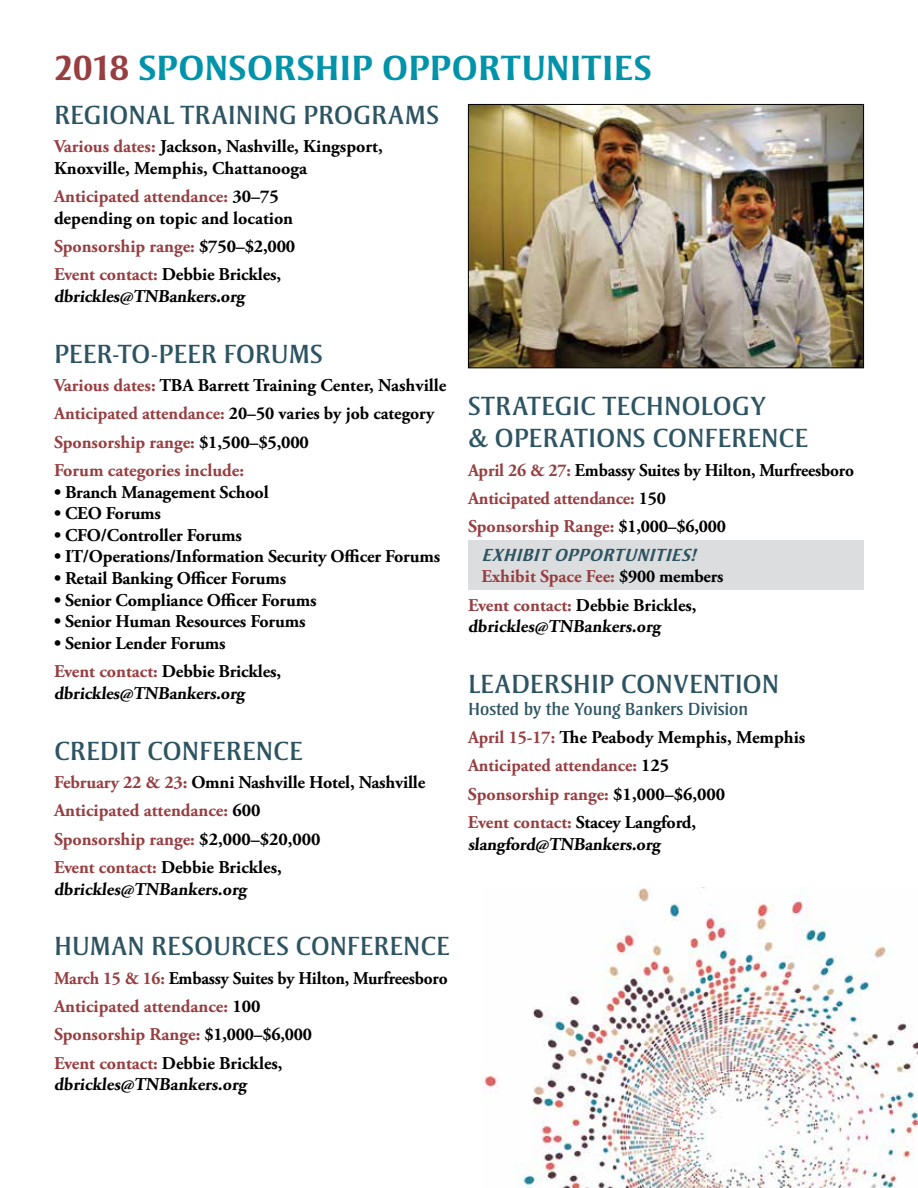
<style>
.page{position:relative;width:918px;height:1188px;background:#fff}
.page>*{position:absolute;margin:0;border:0;box-sizing:border-box;transform-origin:0 0}
.t1{font:700 36px "Strayhorn MT Std";letter-spacing:-.005em;color:#0193a9}
.t2{font:27px/32.4px "Strayhorn MT Std";letter-spacing:-.005em;color:#2d5462}
.t3{font:700 18px/28.3px "Adobe Garamond Pro";color:#973e41}
.t4{font:700 18px/21.6px "Adobe Garamond Pro";letter-spacing:-.01em;color:#000}
.t5{font:700 18px/28.3px "Adobe Garamond Pro";letter-spacing:-.01em;color:#000;scale:.96 1}
.t6{font:18px "Strayhorn MT Std";color:#2d5462}
.t7{font:italic 700 18px "Strayhorn MT Std";color:#2d5462}
.s1{color:#973e41}
.s2{color:#000}
</style>
<div class="page">
<img style="left:483px;top:888px;width:435px;height:300px">
<div style="left:468px;top:540px;width:396px;height:50px;background:#dcddde"></div>
<img style="left:470px;top:106px;width:392px;height:260px">
<div style="left:468px;top:104px;width:396px;height:264px;border:1px solid #000"></div>
<h1 class="t1" style="left:54px;top:47px;width:599px"><span class="s1">2018</span> SPONSORSHIP OPPORTUNITIES</h1>
<h2 class="t2" style="left:54px;top:99px;width:387px">REGIONAL TRAINING PROGRAMS</h2>
<p class="t4" style="left:54px;top:136px;width:330px"><span class="s1">Various dates:</span> Jackson, Nashville, Kingsport,<br>Knoxville, Memphis, Chattanooga</p>
<p class="t4" style="left:54px;top:186px;width:241px"><span class="s1">Anticipated attendance:</span> 30–75 depending on topic and location</p>
<p class="t3" style="left:54px;top:232px;width:243px">Sponsorship range: <span class="s2">$750–$2,000<br></span>Event contact: <span class="s2">Debbie Brickles,</span></p>
<p class="t4" style="left:54px;top:286px;width:195px">dbrickles@TNBankers.org</p>
<h2 class="t2" style="left:54px;top:338px;width:271px">PEER-TO-PEER FORUMS</h2>
<p class="t3" style="left:54px;top:371px;width:394px">Various dates: <span class="s2">TBA Barrett Training Center, Nashville </span>Anticipated attendance: <span class="s2">20–50 varies by job category </span>Sponsorship range: <span class="s2">$1,500–$5,000<br></span>Forum categories include:</p>
<p class="t4" style="left:54px;top:482px;width:216px">• Branch Management School</p>
<p class="t4" style="left:54px;top:503px;width:109px">• CEO Forums</p>
<p class="t4" style="left:54px;top:525px;width:189px">• CFO/Controller Forums</p>
<p class="t4" style="left:54px;top:546px;width:388px">• IT/Operations/Information Security Officer Forums</p>
<p class="t4" style="left:54px;top:568px;width:234px">• Retail Banking Officer Forums</p>
<p class="t4" style="left:54px;top:590px;width:264px">• Senior Compliance Officer Forums</p>
<p class="t4" style="left:54px;top:611px;width:253px">• Senior Human Resources Forums</p>
<p class="t4" style="left:54px;top:629px;width:229px;line-height:28.3px">• Senior Lender Forums<br><span class="s1">Event contact:</span> Debbie Brickles,</p>
<p class="t4" style="left:54px;top:683px;width:195px">dbrickles@TNBankers.org</p>
<h2 class="t2" style="left:54px;top:735px;width:251px">CREDIT CONFERENCE</h2>
<p class="t3" style="left:54px;top:768px;width:373px">February 22 &amp; 23: <span class="s2">Omni Nashville Hotel, Nashville </span>Anticipated attendance: <span class="s2">600<br></span>Sponsorship range: <span class="s2">$2,000–$20,000<br></span>Event contact: <span class="s2">Debbie Brickles,</span></p>
<p class="t4" style="left:54px;top:878px;width:197px">dbrickles@TNBankers.org</p>
<h2 class="t2" style="left:54px;top:930px;width:397px">HUMAN RESOURCES CONFERENCE</h2>
<p class="t5" style="left:54px;top:964px;width:412px"><span class="s1">March 15 &amp; 16:</span> Embassy Suites by Hilton, Murfreesboro <span class="s1">Anticipated attendance:</span> 100<br><span class="s1">Sponsorship Range:</span> $1,000–$6,000<br><span class="s1">Event contact:</span> Debbie Brickles,</p>
<p class="t4" style="left:54px;top:1074px;width:197px">dbrickles@TNBankers.org</p>
<h2 class="t2" style="left:468px;top:390px;width:342px">STRATEGIC TECHNOLOGY<br>&amp; OPERATIONS CONFERENCE</h2>
<p class="t3" style="left:468px;top:456px;width:388px">April 26 &amp; 27: <span class="s2">Embassy Suites by Hilton, Murfreesboro<br></span>Anticipated attendance: <span class="s2">150<br></span>Sponsorship Range: <span class="s2">$1,000–$6,000</span></p>
<p class="t7" style="left:482px;top:544px;width:221px">EXHIBITOPPORTUNITIES!</p>
<p class="t3" style="left:468px;top:563px;width:257px;text-indent:14px">Exhibit Space Fee: <span class="s2">$900 members<br></span>Event contact: <span class="s2">Debbie Brickles,</span></p>
<p class="t4" style="left:468px;top:616px;width:197px">dbrickles@TNBankers.org</p>
<h2 class="t2" style="left:468px;top:668px;width:313px">LEADERSHIP CONVENTION</h2>
<p class="t6" style="left:468px;top:698px;width:282px">Hosted by the Young Bankers Division</p>
<p class="t3" style="left:468px;top:723px;width:339px">April 15-17: <span class="s2">The Peabody Memphis, Memphis </span>Anticipated attendance: <span class="s2">125<br></span>Sponsorship range: <span class="s2">$1,000–$6,000<br></span>Event contact: <span class="s2">Stacey Langford,</span></p>
<p class="t4" style="left:468px;top:833px;width:196px">slangford@TNBankers.org</p>
</div>
